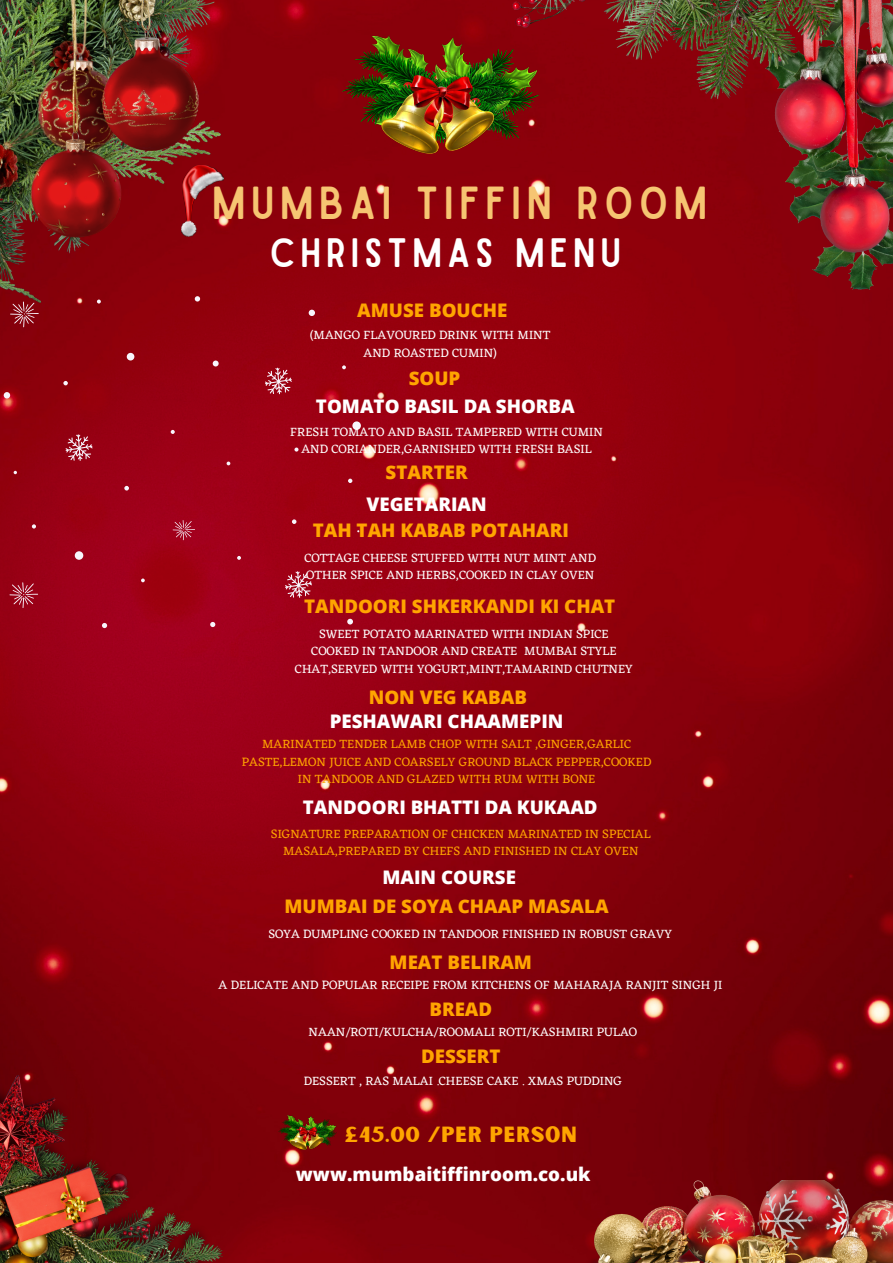
<style>
.page{position:relative;width:893px;height:1263px;background:#fff}
.page>*{position:absolute;margin:0;border:0;box-sizing:border-box;transform-origin:0 0}
.t1{font:44.25px "Sailors";letter-spacing:.13em;color:#f6c572}
.t2{font:39.22px "Sailors";letter-spacing:.13em;color:#fff}
.t3{font:21px "Sunborn Sans One";letter-spacing:.035em;color:#ffa500}
.t4{font:800 18.75px "Open Sans";color:#fff}
.t5{font:800 18.67px "Open Sans";color:#ffa500}
.t6{font:800 18.67px "Open Sans";color:#fff}
.t7{font:12.75px/17.4px "Eczar";color:#fff;text-align:center}
.t8{font:12.75px/17.4px "Eczar";color:#ffa500;text-align:center}
</style>
<div class="page">
<img style="left:0;top:0;width:893px;height:1263px">
<img style="left:279px;top:1115px;width:58px;height:35px">
<img style="left:0;top:0;width:224px;height:315px">
<img style="left:30px;top:0;width:169px;height:237px">
<img style="left:583px;top:1181px;width:310px;height:82px">
<img style="left:0;top:1075px;width:224px;height:188px">
<img style="left:512px;top:0;width:381px;height:290px">
<img style="left:342px;top:36px;width:196px;height:117px">
<svg style="left:66px;top:434px;width:27px;height:27px"></svg>
<svg style="left:265px;top:368px;width:27px;height:26px"></svg>
<svg style="left:285px;top:571px;width:27px;height:27px"></svg>
<svg style="left:173px;top:520px;width:22px;height:20px"></svg>
<svg style="left:10px;top:302px;width:29px;height:25px"></svg>
<svg style="left:10px;top:582px;width:28px;height:26px"></svg>
<svg style="left:97px;top:300px;width:4px;height:3px"></svg>
<svg style="left:309px;top:310px;width:6px;height:6px"></svg>
<svg style="left:213px;top:361px;width:6px;height:5px"></svg>
<div style="left:127px;top:353px;width:7px;height:7px;background:#f8f5fc;border-radius:50%"></div>
<svg style="left:4px;top:392px;width:6px;height:6px"></svg>
<svg style="left:195px;top:296px;width:5px;height:6px"></svg>
<svg style="left:342px;top:365px;width:4px;height:4px"></svg>
<svg style="left:32px;top:524px;width:4px;height:4px"></svg>
<svg style="left:292px;top:519px;width:4px;height:5px"></svg>
<svg style="left:348px;top:479px;width:4px;height:4px"></svg>
<svg style="left:227px;top:461px;width:3px;height:4px"></svg>
<svg style="left:141px;top:578px;width:4px;height:4px"></svg>
<svg style="left:237px;top:556px;width:4px;height:4px"></svg>
<svg style="left:347px;top:619px;width:6px;height:5px"></svg>
<svg style="left:210px;top:622px;width:5px;height:5px"></svg>
<svg style="left:102px;top:623px;width:5px;height:5px"></svg>
<div style="left:352px;top:421px;width:9px;height:9px;background:#f8f5fc;border-radius:50%"></div>
<svg style="left:171px;top:430px;width:4px;height:4px"></svg>
<svg style="left:124px;top:486px;width:5px;height:4px"></svg>
<svg style="left:63px;top:381px;width:5px;height:4px"></svg>
<svg style="left:294px;top:447px;width:4px;height:5px"></svg>
<div style="left:75px;top:551px;width:8px;height:9px;background:#f8f5fc;border-radius:50%"></div>
<p class="t1" style="left:212px;top:187px;width:496px">MUMBAI TIFFIN ROOM</p>
<p class="t2" style="left:270px;top:238px;width:353px">CHRISTMAS MENU</p>
<p class="t5" style="left:357px;top:297px;width:152px">AMUSE BOUCHE</p>
<p class="t7" style="left:310px;top:326px;width:242px">(MANGO FLAVOURED DRINK WITH MINT<br>AND ROASTED CUMIN)</p>
<p class="t5" style="left:409px;top:365px;width:53px">SOUP</p>
<p class="t6" style="left:316px;top:393px;width:260px">TOMATO BASIL DA SHORBA</p>
<p class="t7" style="left:290px;top:422px;width:314px">FRESH TOMATO AND BASIL TAMPERED WITH CUMIN<br>AND CORIANDER,GARNISHED WITH FRESH BASIL</p>
<p class="t5" style="left:385px;top:459px;width:84px">STARTER</p>
<p class="t6" style="left:366px;top:491px;width:122px">VEGETARIAN</p>
<p class="t5" style="left:313px;top:517px;width:258px">TAH TAH KABAB POTAHARI</p>
<p class="t7" style="left:304px;top:549px;width:293px;text-align:left">COTTAGE CHEESE STUFFED WITH NUT MINT AND<br>OTHER SPICE AND HERBS,COOKED IN CLAY OVEN</p>
<p class="t5" style="left:304px;top:593px;width:313px">TANDOORI SHKERKANDI KI CHAT</p>
<p class="t7" style="left:295px;top:625px;width:339px">SWEET POTATO MARINATED WITH INDIAN SPICE<br>COOKED IN TANDOOR AND CREATE MUMBAI STYLE<br>CHAT,SERVED WITH YOGURT,MINT,TAMARIND CHUTNEY</p>
<p class="t5" style="left:369px;top:684px;width:160px">NON VEG KABAB</p>
<p class="t6" style="left:330px;top:708px;width:235px">PESHAWARI CHAAMEPIN</p>
<p class="t8" style="left:242px;top:735px;width:411px">MARINATED TENDER LAMB CHOP WITH SALT ,GINGER,GARLIC<br>PASTE,LEMON JUICE AND COARSELY GROUND BLACK PEPPER,COOKED<br>IN TANDOOR AND GLAZED WITH RUM WITH BONE</p>
<p class="t6" style="left:303px;top:794px;width:296px">TANDOORI BHATTI DA KUKAAD</p>
<p class="t8" style="left:271px;top:824px;width:381px">SIGNATURE PREPARATION OF CHICKEN MARINATED IN SPECIAL<br>MASALA,PREPARED BY CHEFS AND FINISHED IN CLAY OVEN</p>
<p class="t6" style="left:382px;top:864px;width:135px">MAIN COURSE</p>
<p class="t5" style="left:284px;top:893px;width:326px">MUMBAI DE SOYA CHAAP MASALA</p>
<p class="t7" style="left:268px;top:925px;width:405px">SOYA DUMPLING COOKED IN TANDOOR FINISHED IN ROBUST GRAVY</p>
<p class="t5" style="left:389px;top:948px;width:144px">MEAT BELIRAM</p>
<p class="t5" style="left:429px;top:996px;width:64px">BREAD</p>
<p class="t7" style="left:309px;top:1022px;width:330px">NAAN/ROTI/KULCHA/ROOMALI ROTI/KASHMIRI PULAO</p>
<p class="t5" style="left:421px;top:1042px;width:81px">DESSERT</p>
<p class="t7" style="left:219px;top:976px;width:505px">A DELICATE AND POPULAR RECEIPE FROM KITCHENS OF MAHARAJA RANJIT SINGH JI</p>
<p class="t7" style="left:304px;top:1072px;width:320px">DESSERT , RAS MALAI .CHEESE CAKE . XMAS PUDDING</p>
<p class="t3" style="left:345px;top:1121px;width:233px">£45.00 /PER PERSON</p>
<p class="t4" style="left:296px;top:1161px;width:296px">www.mumbaitiffinroom.co.uk</p>
</div>
